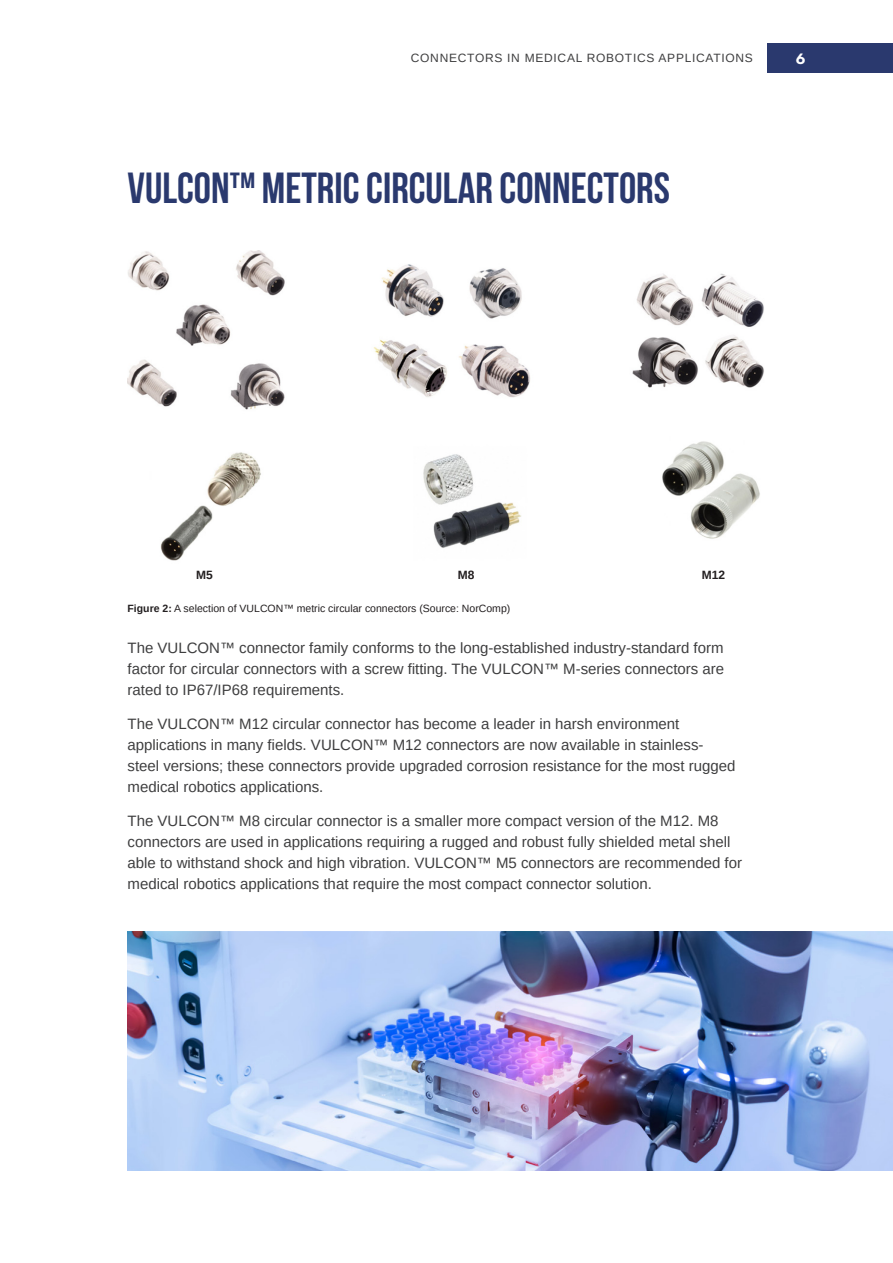
<style>
.page{position:relative;width:893px;height:1263px;background:#fff}
.page>*{position:absolute;margin:0;border:0;box-sizing:border-box;transform-origin:0 0}
.Headline{font:700 43.5px "Bebas Neue";color:#2a396e}
.Body_Text{font:15px/21px "Arimo";color:#3e3e3f}
.t1{font:600 15px "Rubik";color:#fff}
.t2{font:12px "Arimo";letter-spacing:.06em;color:#3e3e3f}
.Sub_Info_Black{font:700 12px "Arimo";color:#231f20}
.Sub_Info_Black-2{font:10.5px "Arimo";color:#231f20}
.s1{font-weight:700}
</style>
<div class="page">
<img style="left:128px;top:250px;width:636px;height:311px">
<img style="left:128px;top:932px;width:765px;height:239px">
<div style="left:768px;top:43px;width:125px;height:30px;background:#2a396e"></div>
<p class="t2" style="left:411px;top:51px;width:344px">CONNECTORS IN MEDICAL ROBOTICS APPLICATIONS</p>
<p class="t1" style="left:796px;top:50px;width:11px">6</p>
<p class="Headline" style="left:128px;top:164px;width:544px">VULCON™ METRIC CIRCULAR CONNECTORS</p>
<p class="Sub_Info_Black" style="left:196px;top:567px;width:18px">M5</p>
<p class="Sub_Info_Black" style="left:458px;top:567px;width:18px">M8</p>
<p class="Sub_Info_Black" style="left:702px;top:567px;width:25px">M12</p>
<p class="Sub_Info_Black-2" style="left:128px;top:602px;width:384px"><span class="s1">Figure 2:</span> A selection of VULCON™ metric circular connectors (Source: NorComp)</p>
<p class="Body_Text" style="left:128px;top:638px;width:598px;text-align:justify">The VULCON™ connector family conforms to the long-established industry-standard form factor for circular connectors with a screw fitting. The VULCON™ M-series connectors are rated to IP67/IP68 requirements.</p>
<p class="Body_Text" style="left:128px;top:713px;width:609px">The VULCON™ M12 circular connector has become a leader in harsh environment applications in many fields. VULCON™ M12 connectors are now available in stainless&shy;steel versions; these connectors provide upgraded corrosion resistance for the most rugged medical robotics applications.</p>
<p class="Body_Text" style="left:128px;top:810px;width:616px">The VULCON™ M8 circular connector is a smaller more compact version of the M12. M8 connectors are used in applications requiring a rugged and robust fully shielded metal shell able to withstand shock and high vibration. VULCON™ M5 connectors are recommended for medical robotics applications that require the most compact connector solution.</p>
</div>
